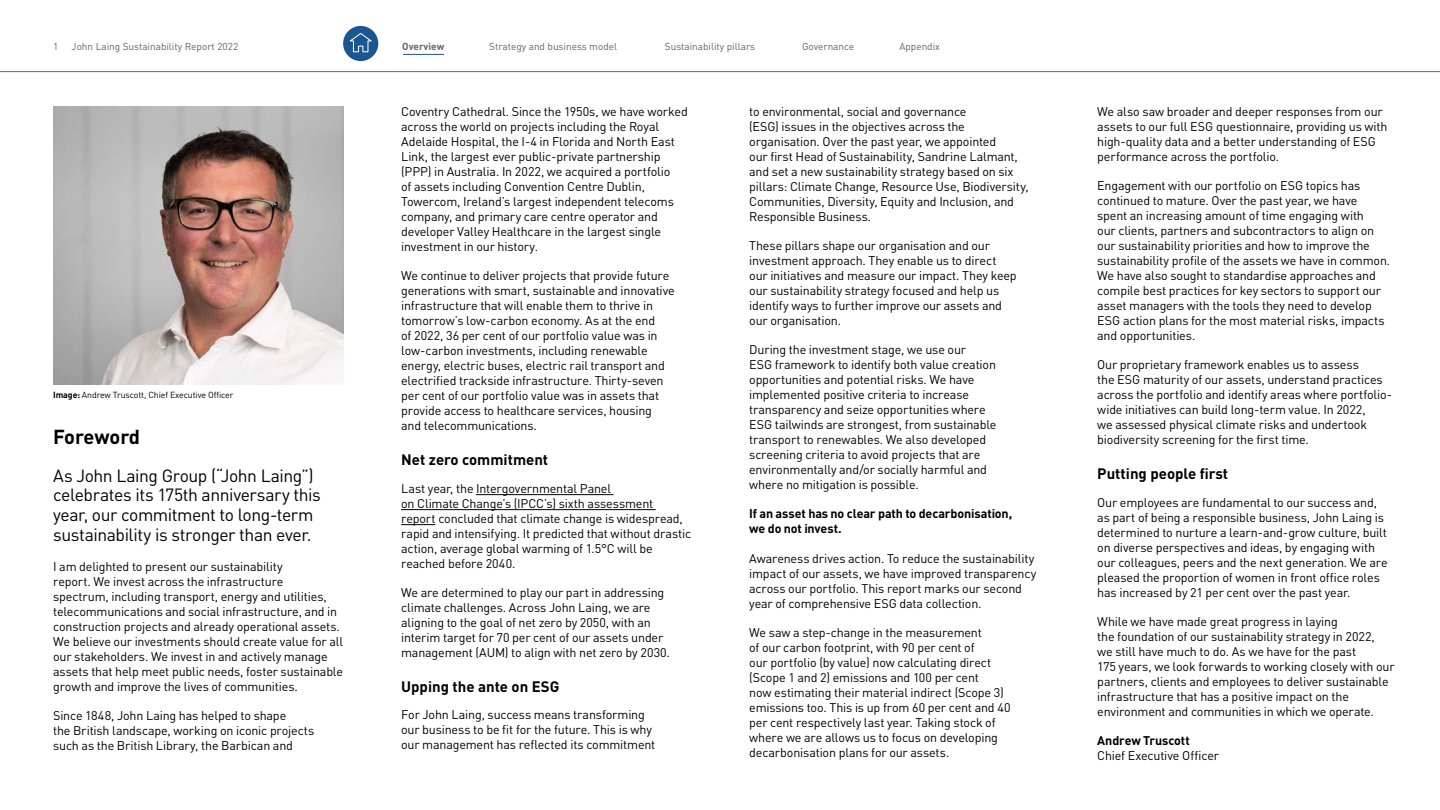
<style>
.page{position:relative;width:1440px;height:810px;background:#fff}
.page>*{position:absolute;margin:0;border:0;box-sizing:border-box;transform-origin:0 0}
.t1{font:700 20px "DINOT";letter-spacing:-.01em;color:#000}
.t2{font:17.5px/20px "DINOT";letter-spacing:-.025em;color:#000}
.t3{font:700 15px "DINOT";color:#000}
.t4{font:12.5px/15px "DINOT";letter-spacing:-.015em;color:#000}
.t5{font:700 12.5px/15px "DINOT";letter-spacing:-.01em;color:#000}
.t6{font:10px "DINOT";color:#636467}
.t7{font:700 10px "DINOT";color:#636467}
.t8{font:8.75px "DINOT";letter-spacing:-.01em;color:#000}
.s1{font-weight:700}
</style>
<div class="page">
<hr style="left:476px;top:494px;width:137px;height:1px;background:#000">
<hr style="left:401px;top:509px;width:255px;height:1px;background:#000">
<hr style="left:401px;top:524px;width:34px;height:1px;background:#000">
<div style="left:343px;top:26px;width:35px;height:35px;background:#1b5691;border-radius:50%"></div>
<svg style="left:350px;top:33px;width:22px;height:19px"></svg>
<svg style="left:53px;top:106px;width:290px;height:279px;background:#b5a7a3"></svg>
<hr style="left:403px;top:54px;width:41px;height:1px;background:#1b5691">
<hr style="left:0;top:71px;width:1440px;height:1px;background:#636467">
<p class="t6" style="left:53px;top:40px;width:7px">1</p>
<p class="t6" style="left:72px;top:40px;width:168px">John Laing Sustainability Report 2022</p>
<p class="t8" style="left:53px;top:390px;width:182px"><span class="s1">Image:</span> Andrew Truscott, Chief Executive Officer</p>
<h2 class="t1" style="left:53px;top:423px;width:88px">Foreword</h2>
<p class="t2" style="left:53px;top:465px;width:269px">As John Laing Group (“John Laing”) celebrates its 175th anniversary this year, our commitment to long-term sustainability is stronger than ever.</p>
<p class="t4" style="left:53px;top:558px;width:292px">I am delighted to present our sustainability<br>report. We invest across the infrastructure<br>spectrum, including transport, energy and utilities, telecommunications and social infrastructure, and in construction projects and already operational assets.<br>We believe our investments should create value for all our stakeholders. We invest in and actively manage assets that help meet public needs, foster sustainable growth and improve the lives of communities.</p>
<p class="t4" style="left:53px;top:708px;width:263px">Since 1848, John Laing has helped to shape<br>the British landscape, working on iconic projects such as the British Library, the Barbican and</p>
<p class="t7" style="left:402px;top:40px;width:43px">Overview</p>
<p class="t6" style="left:489px;top:40px;width:129px">Strategy and business model</p>
<p class="t6" style="left:665px;top:40px;width:92px">Sustainability pillars</p>
<p class="t6" style="left:802px;top:40px;width:54px">Governance</p>
<p class="t6" style="left:899px;top:40px;width:42px">Appendix</p>
<p class="t4" style="left:401px;top:104px;width:288px">Coventry Cathedral. Since the 1950s, we have worked across the world on projects including the Royal Adelaide Hospital, the I-4 in Florida and North East Link, the largest ever public-private partnership (PPP) in Australia. In 2022, we acquired a portfolio<br>of assets including Convention Centre Dublin, Towercom, Ireland’s largest independent telecoms company, and primary care centre operator and developer Valley Healthcare in the largest single investment in our history.</p>
<p class="t4" style="left:401px;top:268px;width:275px">We continue to deliver projects that provide future generations with smart, sustainable and innovative infrastructure that will enable them to thrive in tomorrow’s low-carbon economy. As at the end<br>of 2022, 36 per cent of our portfolio value was in low-carbon investments, including renewable energy, electric buses, electric rail transport and electrified trackside infrastructure. Thirty-seven per cent of our portfolio value was in assets that provide access to healthcare services, housing and telecommunications.</p>
<h3 class="t3" style="left:401px;top:450px;width:149px">Net zero commitment</h3>
<p class="t4" style="left:401px;top:480px;width:292px">Last year, the Intergovernmental Panel<br>on Climate Change’s (IPCC’s) sixth assessment<br>report concluded that climate change is widespread, rapid and intensifying. It predicted that without drastic action, average global warming of 1.5°C will be reached before 2040.</p>
<p class="t4" style="left:401px;top:585px;width:270px">We are determined to play our part in addressing climate challenges. Across John Laing, we are aligning to the goal of net zero by 2050, with an interim target for 70 per cent of our assets under management (AUM) to align with net zero by 2030.</p>
<h3 class="t3" style="left:401px;top:677px;width:160px">Upping the ante on ESG</h3>
<p class="t4" style="left:401px;top:707px;width:256px">For John Laing, success means transforming our business to be fit for the future. This is why our management has reflected its commitment</p>
<p class="t4" style="left:749px;top:104px;width:281px">to environmental, social and governance<br>(ESG) issues in the objectives across the organisation. Over the past year, we appointed<br>our first Head of Sustainability, Sandrine Lalmant, and set a new sustainability strategy based on six pillars: Climate Change, Resource Use, Biodiversity, Communities, Diversity, Equity and Inclusion, and Responsible Business.</p>
<p class="t4" style="left:749px;top:238px;width:269px">These pillars shape our organisation and our investment approach. They enable us to direct our initiatives and measure our impact. They keep our sustainability strategy focused and help us identify ways to further improve our assets and our organisation.</p>
<p class="t4" style="left:749px;top:342px;width:249px">During the investment stage, we use our<br>ESG framework to identify both value creation opportunities and potential risks. We have implemented positive criteria to increase transparency and seize opportunities where ESG tailwinds are strongest, from sustainable transport to renewables. We also developed screening criteria to avoid projects that are environmentally and/or socially harmful and where no mitigation is possible.</p>
<h4 class="t5" style="left:749px;top:506px;width:264px">If an asset has no clear path to decarbonisation, we do not invest.</h4>
<p class="t4" style="left:749px;top:550px;width:289px">Awareness drives action. To reduce the sustainability impact of our assets, we have improved transparency across our portfolio. This report marks our second year of comprehensive ESG data collection.</p>
<p class="t4" style="left:749px;top:625px;width:263px">We saw a step-change in the measurement<br>of our carbon footprint, with 90 per cent of<br>our portfolio (by value) now calculating direct (Scope 1 and 2) emissions and 100 per cent<br>now estimating their material indirect (Scope 3) emissions too. This is up from 60 per cent and 40 per cent respectively last year. Taking stock of where we are allows us to focus on developing decarbonisation plans for our assets.</p>
<p class="t4" style="left:1097px;top:104px;width:292px">We also saw broader and deeper responses from our assets to our full ESG questionnaire, providing us with high-quality data and a better understanding of ESG performance across the portfolio.</p>
<p class="t4" style="left:1097px;top:178px;width:295px">Engagement with our portfolio on ESG topics has continued to mature. Over the past year, we have spent an increasing amount of time engaging with<br>our clients, partners and subcontractors to align on our sustainability priorities and how to improve the sustainability profile of the assets we have in common.<br>We have also sought to standardise approaches and compile best practices for key sectors to support our asset managers with the tools they need to develop ESG action plans for the most material risks, impacts and opportunities.</p>
<p class="t4" style="left:1097px;top:357px;width:296px">Our proprietary framework enables us to assess<br>the ESG maturity of our assets, understand practices across the portfolio and identify areas where portfolio&shy;wide initiatives can build long-term value. In 2022,<br>we assessed physical climate risks and undertook biodiversity screening for the first time.</p>
<h3 class="t3" style="left:1097px;top:464px;width:132px">Putting people first</h3>
<p class="t4" style="left:1097px;top:495px;width:292px">Our employees are fundamental to our success and, as part of being a responsible business, John Laing is determined to nurture a learn-and-grow culture, built on diverse perspectives and ideas, by engaging with our colleagues, peers and the next generation. We are pleased the proportion of women in front office roles has increased by 21 per cent over the past year.</p>
<p class="t4" style="left:1097px;top:614px;width:299px">While we have made great progress in laying<br>the foundation of our sustainability strategy in 2022,<br>we still have much to do. As we have for the past<br>175 years, we look forwards to working closely with our partners, clients and employees to deliver sustainable infrastructure that has a positive impact on the environment and communities in which we operate.</p>
<p class="t4" style="left:1097px;top:733px;width:123px"><span class="s1">Andrew Truscott<br></span>Chief Executive Officer</p>
</div>
